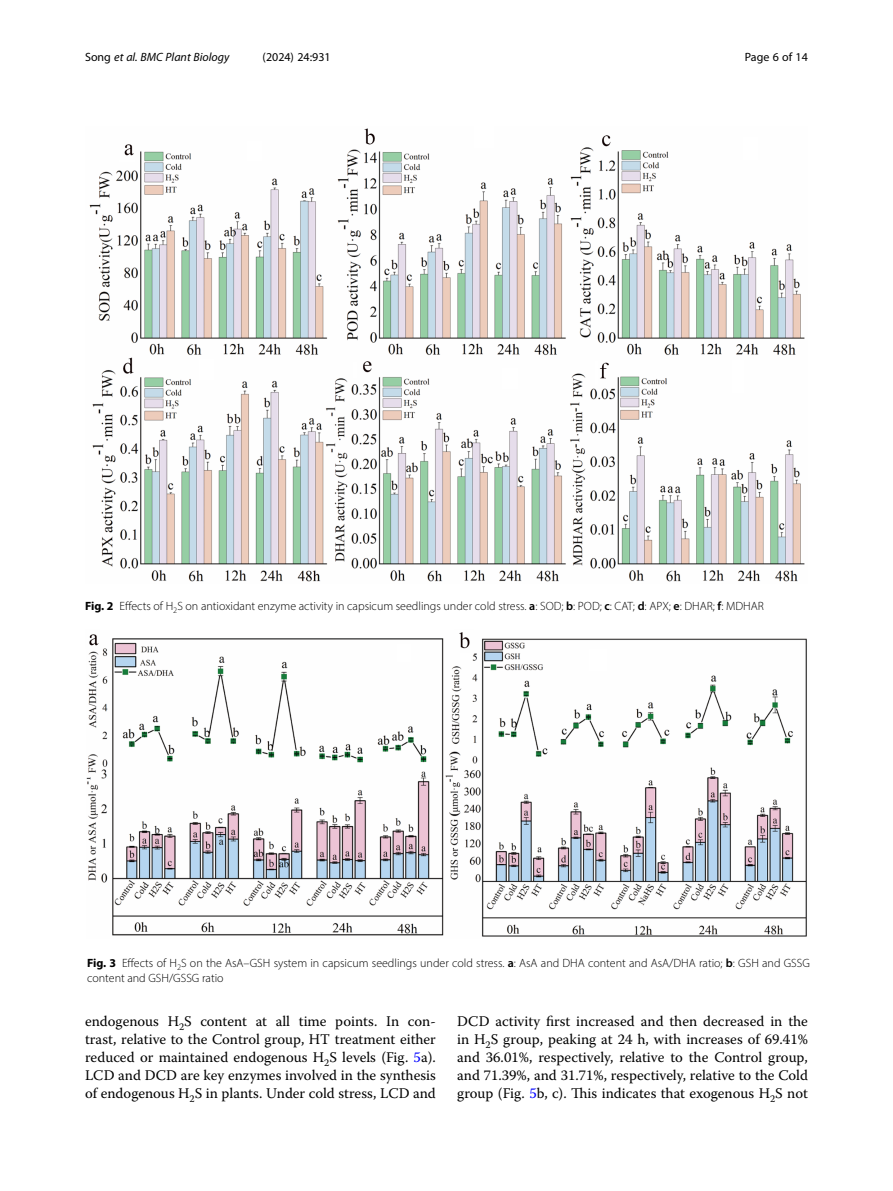
<style>
.page{position:relative;width:893px;height:1191px;background:#fff}
.page>*{position:absolute;margin:0;border:0;box-sizing:border-box;transform-origin:0 0}
.Body_Text{font:14.7px/18px "Warnock Pro";color:#000;text-align:justify}
.Figure_Caption{font:300 12px/15px "Myriad Pro";color:#000}
.t1{font:italic 12px "Myriad Pro";color:#000}
.t2{font:12px "Myriad Pro";color:#000}
.s1{font-style:normal}
.s2{font-weight:700}
.s3{font-weight:600}
.s4{color:#00f}
</style>
<div class="page">
<img style="left:86px;top:632px;width:721px;height:305px">
<img style="left:89px;top:128px;width:716px;height:454px">
<p class="t1" style="left:85px;top:50px;width:146px"><span class="s1">Song</span> et al. BMC Plant Biology</p>
<p class="t2" style="left:263px;top:50px;width:70px">(2024) 24:931</p>
<p class="t2" style="left:745px;top:50px;width:65px">Page 6 of 14</p>
<p class="Figure_Caption" style="left:85px;top:598px;width:680px"><span class="s2">Fig. 2</span> Effects of H<sub>2</sub>S on antioxidant enzyme activity in capsicum seedlings under cold stress. <span class="s3">a</span>: SOD; <span class="s3">b</span>: POD; <span class="s3">c</span>: CAT; <span class="s3">d</span>: APX; <span class="s3">e</span>: DHAR; <span class="s3">f</span>: MDHAR</p>
<p class="Figure_Caption" style="left:87px;top:955px;width:724px"><span class="s2">Fig. 3</span> Effects of H<sub>2</sub>S on the AsA–GSH system in capsicum seedlings under cold stress. <span class="s3">a</span>: AsA and DHA content and AsA/DHA ratio; <span class="s3">b</span>: GSH and GSSG content and GSH/GSSG ratio</p>
<p class="Body_Text" style="left:85px;top:1012px;width:352px">endogenous H<sub>2</sub>S content at all time points. In con&shy;trast, relative to the Control group, HT treatment either reduced or maintained endogenous H<sub>2</sub>S levels (Fig. <span class="s4">5</span>a).<br>LCD and DCD are key enzymes involved in the synthesis of endogenous H<sub>2</sub>S in plants. Under cold stress, LCD and</p>
<p class="Body_Text" style="left:457px;top:1012px;width:352px">DCD activity first increased and then decreased in the in H<sub>2</sub>S group, peaking at 24 h, with increases of 69.41% and 36.01%, respectively, relative to the Control group, and 71.39%, and 31.71%, respectively, relative to the Cold group (Fig. <span class="s4">5</span>b, c). This indicates that exogenous H<sub>2</sub>S not</p>
</div>
